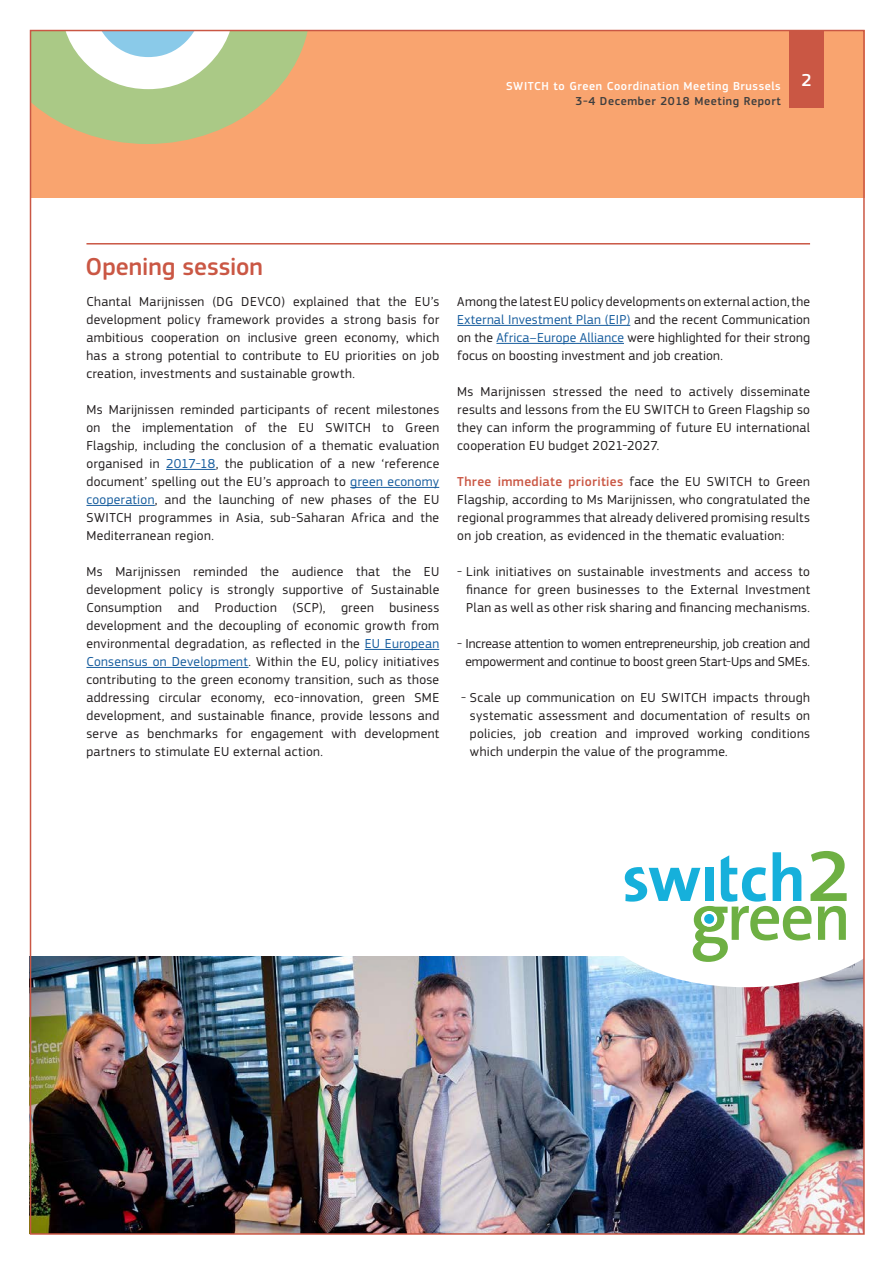
<style>
.page{position:relative;width:893px;height:1263px;background:#fff}
.page>*{position:absolute;margin:0;border:0;box-sizing:border-box;transform-origin:0 0}
.t1{font:600 75.75px "The Sans B W6";color:#6eb043;scale:1.1 1}
.t2{font:600 73.5px "The Sans B W6";color:#6eb043}
.t3{font:600 66.9px "The Sans B W6";color:#6eb043}
.t4{font:500 25.5px "EC Square Sans Pro";color:#ca5744}
.t5{font:500 18px "EC Square Sans Pro";color:#fff}
.t6{font:13.5px/18px "EC Square Sans Pro";letter-spacing:.02em;color:#231f20;text-align:justify}
.t7{font:13.5px/18px "EC Square Sans Pro";letter-spacing:-.005em;color:#231f20;text-align:center}
.t8{font:500 12px/14.4px "EC Square Sans Pro";letter-spacing:.05em;color:#fff;text-align:right}
.s1{color:#3e3e3f}
.s2{color:#175d9e}
.s3{font-weight:500;color:#ca5744}
</style>
<div class="page">
<hr style="left:166px;top:469px;width:50px;height:1px;background:#175d9e">
<hr style="left:350px;top:487px;width:89px;height:1px;background:#175d9e">
<hr style="left:86px;top:505px;width:69px;height:1px;background:#175d9e">
<hr style="left:365px;top:649px;width:74px;height:1px;background:#175d9e">
<hr style="left:86px;top:667px;width:163px;height:1px;background:#175d9e">
<hr style="left:457px;top:325px;width:173px;height:1px;background:#175d9e">
<hr style="left:496px;top:343px;width:128px;height:1px;background:#175d9e">
<hr style="left:86px;top:243px;width:724px;height:2px;background:#ca5744">
<img style="left:33px;top:956px;width:829px;height:276px">
<svg style="left:592px;top:874px;width:270px;height:113px"></svg>
<svg style="left:625px;top:852px;width:176px;height:50px"></svg>
<div style="left:705px;top:868px;width:8px;height:33px;background:#16b0db"></div>
<svg style="left:701px;top:911px;width:16px;height:16px"></svg>
<div style="left:31px;top:30px;width:833px;height:168px;background:#f9a46f"></div>
<svg style="left:33px;top:33px;width:274px;height:111px"></svg>
<div style="left:789px;top:31px;width:35px;height:77px;background:#ca5744"></div>
<p class="t8" style="left:506px;top:79px;width:276px">SWITCH to Green Coordination Meeting Brussels<br><span class="s1">3-4 December 2018 Meeting Report</span></p>
<p class="t5" style="left:801px;top:70px;width:12px">2</p>
<p class="t4" style="left:85px;top:251px;width:179px">Opening session</p>
<p class="t6" style="left:86px;top:293px;width:354px">Chantal Marijnissen (DG DEVCO) explained that the EU’s development policy framework provides a strong basis for ambitious cooperation on inclusive green economy, which has a strong potential to contribute to EU priorities on job creation, investments and sustainable growth.</p>
<p class="t6" style="left:86px;top:401px;width:354px">Ms Marijnissen reminded participants of recent milestones on the implementation of the EU SWITCH to Green Flagship, including the conclusion of a thematic evaluation organised in <span class="s2">2017-18</span>, the publication of a new ‘reference document’ spelling out the EU’s approach to <span class="s2">green economy cooperation</span>, and the launching of new phases of the EU SWITCH programmes in Asia, sub-Saharan Africa and the Mediterranean region.</p>
<p class="t6" style="left:86px;top:563px;width:354px">Ms Marijnissen reminded the audience that the EU development policy is strongly supportive of Sustainable Consumption and Production (SCP), green business development and the decoupling of economic growth from environmental degradation, as reflected in the <span class="s2">EU European Consensus on Development</span>. Within the EU, policy initiatives contributing to the green economy transition, such as those addressing circular economy, eco-innovation, green SME development, and sustainable finance, provide lessons and serve as benchmarks for engagement with development partners to stimulate EU external action.</p>
<p class="t6" style="left:457px;top:293px;width:354px">Among the latest EU policy developments on external action, the <span class="s2">External Investment Plan (EIP)</span> and the recent Communication on the <span class="s2">Africa–Europe Alliance</span> were highlighted for their strong focus on boosting investment and job creation.</p>
<p class="t6" style="left:457px;top:383px;width:354px">Ms Marijnissen stressed the need to actively disseminate results and lessons from the EU SWITCH to Green Flagship so they can inform the programming of future EU international cooperation EU budget 2021-2027.</p>
<p class="t6" style="left:457px;top:473px;width:354px"><span class="s3">Three immediate priorities</span> face the EU SWITCH to Green Flagship, according to Ms Marijnissen, who congratulated the regional programmes that already delivered promising results on job creation, as evidenced in the thematic evaluation:</p>
<p class="t6" style="left:466px;top:563px;width:345px;text-indent:-9px">- Link initiatives on sustainable investments and access to finance for green businesses to the External Investment Plan as well as other risk sharing and financing mechanisms.</p>
<p class="t7" style="left:457px;top:635px;width:354px">- Increase attention to women entrepreneurship, job creation and empowerment and continue to boost green Start-Ups and SMEs.</p>
<p class="t6" style="left:470px;top:689px;width:342px;text-indent:-9px">- Scale up communication on EU SWITCH impacts through systematic assessment and documentation of results on policies, job creation and improved working conditions which underpin the value of the programme.</p>
<p class="t1" style="left:806px;top:827px;width:43px">2</p>
<p class="t3" style="left:726px;top:874px;width:126px">reen</p>
<p class="t2" style="left:690px;top:871px;width:41px">g</p>
</div>
